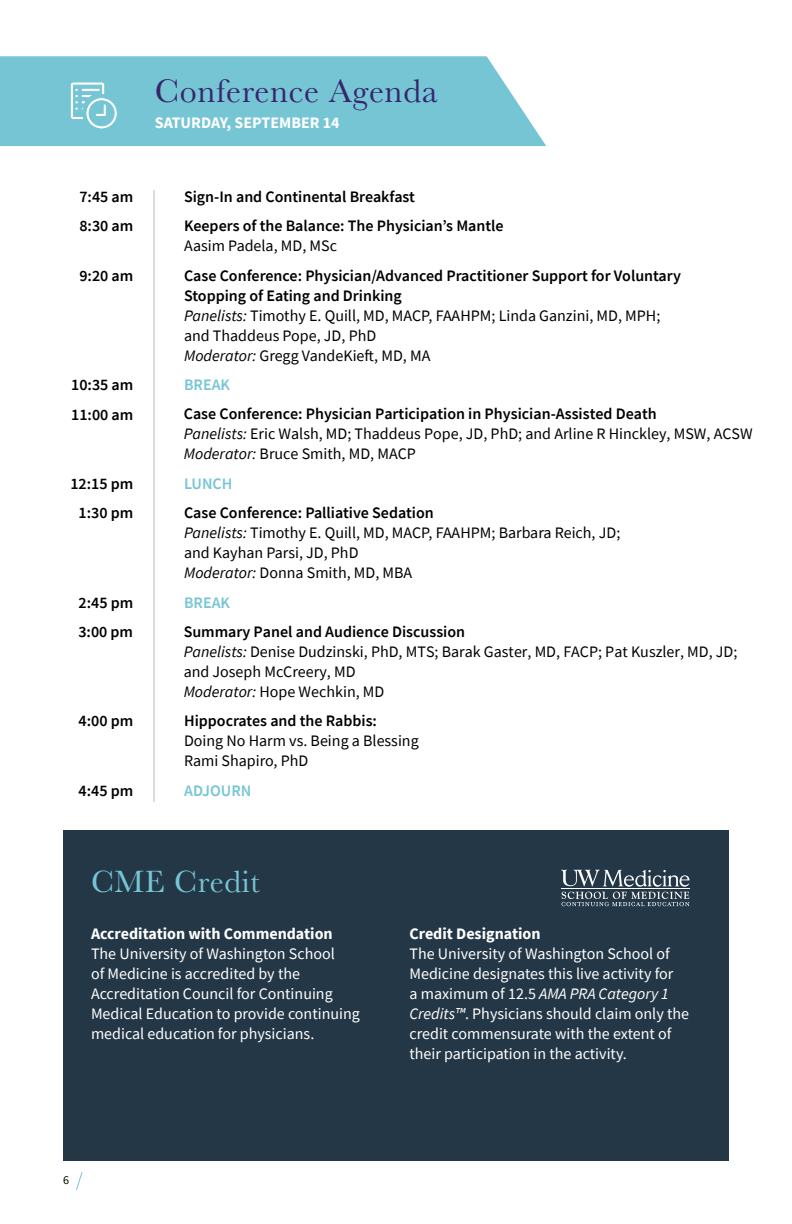
<style>
.page{position:relative;width:792px;height:1224px;background:#fff}
.page>*{position:absolute;margin:0;border:0;box-sizing:border-box;transform-origin:0 0}
.t1{font:34px "Baskerville";letter-spacing:.02em;color:#38256d}
.t2{font:32px "Baskerville";letter-spacing:.02em;color:#76c5d4}
.t3{font:16px/20px "Source Sans Pro";color:#000}
.t4{font:16px/20px "Source Sans Pro";color:#fff}
.t5{font:600 16px/29.4px "Source Sans Pro";color:#000}
.t6{font:700 16px "Source Sans Pro";color:#fff}
.t7{font:600 16px "Source Sans Pro";color:#76c5d4}
.t8{font:12px "Source Sans Pro";color:#000}
.s1{font-weight:600}
.s2{font-style:italic}
</style>
<div class="page">
<svg style="left:0;top:56px;width:546px;height:90px;fill:#76c5d4"></svg>
<div style="left:63px;top:831px;width:666px;height:330px;background:#243746"></div>
<svg style="left:70px;top:81px;width:48px;height:49px"></svg>
<hr style="left:146px;top:71px;width:3px;height:63px;background:#76c5d4">
<hr style="left:153px;top:190px;width:2px;height:612px;background:#dadddf">
<svg style="left:76px;top:1172px;width:7px;height:18px"></svg>
<svg style="left:561px;top:870px;width:129px;height:36px"></svg>
<h1 class="t1" style="left:155px;top:69px;width:284px">Conference Agenda</h1>
<p class="t6" style="left:155px;top:112px;width:186px">SATURDAY, SEPTEMBER 14</p>
<p class="t5" style="left:79px;top:182px;width:55px">7:45 am<br>8:30 am</p>
<p class="t5" style="left:79px;top:261px;width:55px">9:20 am</p>
<p class="t5" style="left:71px;top:370px;width:64px">10:35 am<br>11:00 am</p>
<p class="t5" style="left:70px;top:469px;width:64px;text-align:center">12:15 pm<br>1:30 pm</p>
<p class="t5" style="left:78px;top:587px;width:56px">2:45 pm<br>3:00 pm</p>
<p class="t5" style="left:79px;top:706px;width:56px">4:00 pm</p>
<p class="t5" style="left:79px;top:775px;width:56px">4:45 pm</p>
<p class="t5" style="left:184px;top:182px;width:321px">Sign-In and Continental Breakfast<br>Keepers of the Balance: The Physician’s Mantle</p>
<p class="t3" style="left:184px;top:236px;width:154px">Aasim Padela, MD, MSc</p>
<p class="t3" style="left:184px;top:265px;width:498px"><span class="s1">Case Conference: Physician/Advanced Practitioner Support for Voluntary Stopping of Eating and Drinking<br></span><span class="s2">Panelists:</span> Timothy E. Quill, MD, MACP, FAAHPM; Linda Ganzini, MD, MPH; and Thaddeus Pope, JD, PhD<br><span class="s2">Moderator:</span> Gregg VandeKieft, MD, MA</p>
<p class="t7" style="left:184px;top:374px;width:48px">BREAK</p>
<p class="t3" style="left:184px;top:404px;width:570px"><span class="s1">Case Conference: Physician Participation in Physician-Assisted Death<br></span><span class="s2">Panelists:</span> Eric Walsh, MD; Thaddeus Pope, JD, PhD; and Arline R Hinckley, MSW, ACSW<br><span class="s2">Moderator:</span> Bruce Smith, MD, MACP</p>
<p class="t7" style="left:184px;top:473px;width:50px">LUNCH</p>
<p class="t3" style="left:184px;top:503px;width:438px"><span class="s1">Case Conference: Palliative Sedation<br></span><span class="s2">Panelists:</span> Timothy E. Quill, MD, MACP, FAAHPM; Barbara Reich, JD; and Kayhan Parsi, JD, PhD<br><span class="s2">Moderator:</span> Donna Smith, MD, MBA</p>
<p class="t7" style="left:184px;top:592px;width:48px">BREAK</p>
<p class="t3" style="left:184px;top:622px;width:555px"><span class="s1">Summary Panel and Audience Discussion<br></span><span class="s2">Panelists:</span> Denise Dudzinski, PhD, MTS; Barak Gaster, MD, FACP; Pat Kuszler, MD, JD; and Joseph McCreery, MD<br><span class="s2">Moderator:</span> Hope Wechkin, MD</p>
<p class="t5" style="left:184px;top:706px;width:194px">Hippocrates and the Rabbis:</p>
<p class="t3" style="left:184px;top:731px;width:236px">Doing No Harm vs. Being a Blessing<br>Rami Shapiro, PhD</p>
<p class="t7" style="left:184px;top:781px;width:69px">ADJOURN</p>
<h2 class="t2" style="left:91px;top:861px;width:170px">CME Credit</h2>
<p class="t6" style="left:91px;top:923px;width:243px">Accreditation with Commendation</p>
<p class="t4" style="left:91px;top:944px;width:270px">The University of Washington School<br>of Medicine is accredited by the Accreditation Council for Continuing Medical Education to provide continuing medical education for physicians.</p>
<p class="t8" style="left:63px;top:1172px;width:7px">6</p>
<p class="t6" style="left:409px;top:923px;width:133px">Credit Designation</p>
<p class="t4" style="left:409px;top:944px;width:281px">The University of Washington School of Medicine designates this live activity for<br>a maximum of 12.5 <span class="s2">AMA PRA Category 1<br>Credits™</span>. Physicians should claim only the credit commensurate with the extent of their participation in the activity.</p>
</div>
